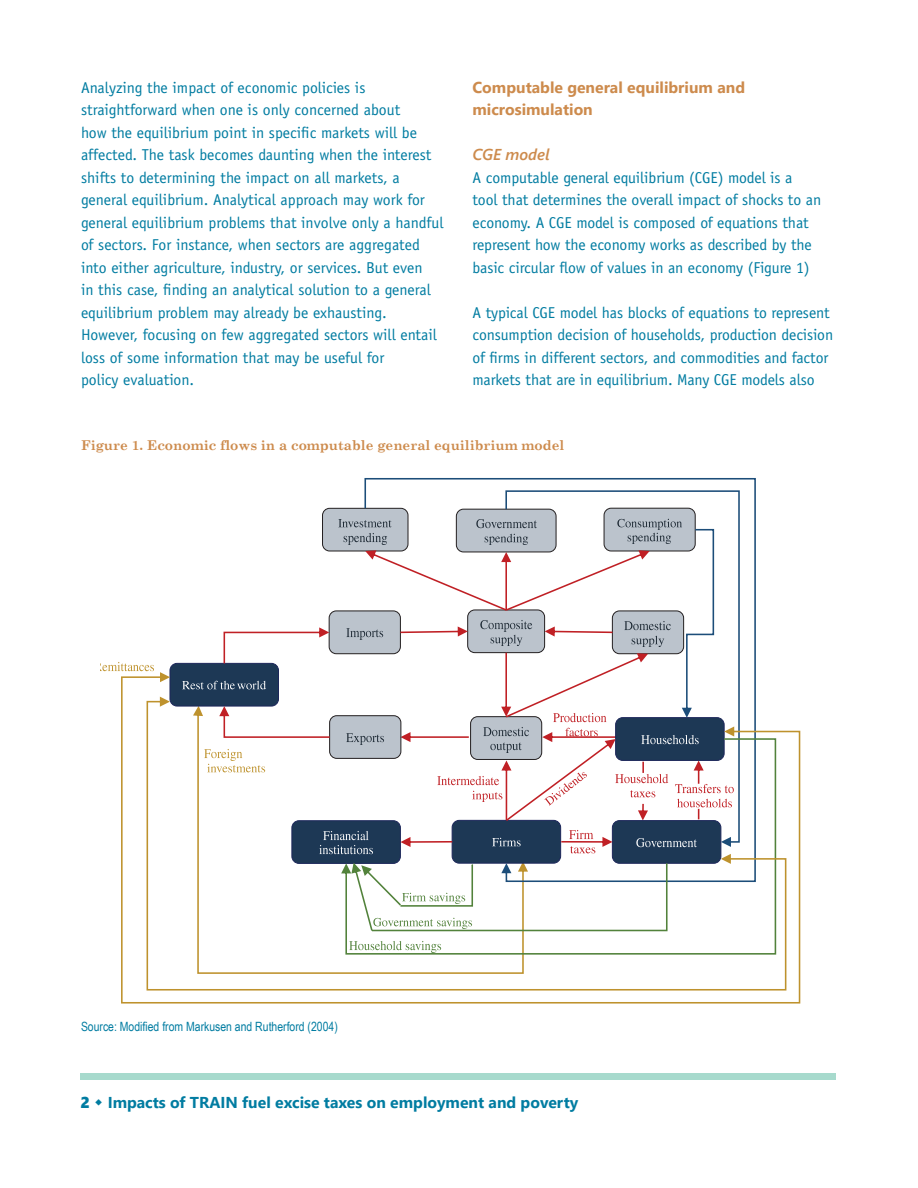
<style>
.page{position:relative;width:918px;height:1188px;background:#fff}
.page>*{position:absolute;margin:0;border:0;box-sizing:border-box;transform-origin:0 0}
.t1{font:15.75px/22.5px "Officina Sans";letter-spacing:-.005em;color:#007ca1}
.t2{font:700 15.75px "Segoe UI";color:#007ca1}
.t3{font:700 15.75px/22.5px "Segoe UI";color:#cd8b4d}
.t4{font:italic 600 15.75px "Segoe UI";color:#cd8b4d}
.t5{font:700 13.5px "Century Schoolbook";color:#cd8b4d}
.t6{font:12.75px "Arial Narrow";color:#007ca1}
.s1{font-family:"Segoe UI Black";font-weight:400}
</style>
<div class="page">
<div style="left:80px;top:1073px;width:756px;height:7px;background:#a7dacd"></div>
<div style="left:323px;top:508px;width:85px;height:43px;background:#bbc3cc;border-radius:7px"></div>
<div style="left:322px;top:508px;width:86px;height:43px;border:1px solid #231f20;border-radius:7px"></div>
<img style="left:339px;top:519px;width:25px;height:9px">
<img style="left:344px;top:535px;width:20px;height:9px">
<div style="left:329px;top:611px;width:71px;height:43px;background:#bbc3cc;border-radius:7px"></div>
<div style="left:329px;top:610px;width:72px;height:44px;border:1px solid #231f20;border-radius:7px"></div>
<img style="left:346px;top:628px;width:18px;height:12px">
<div style="left:170px;top:663px;width:109px;height:44px;background:#1d3855;border:1px solid #1d275b;border-radius:7px"></div>
<svg style="left:224px;top:627px;width:105px;height:36px"></svg>
<svg style="left:364px;top:478px;width:392px;height:194px"></svg>
<svg style="left:505px;top:490px;width:235px;height:182px"></svg>
<svg style="left:682px;top:529px;width:32px;height:143px"></svg>
<svg style="left:121px;top:672px;width:679px;height:332px"></svg>
<svg style="left:147px;top:697px;width:639px;height:294px"></svg>
<img style="left:100px;top:662px;width:60px;height:11px">
<svg style="left:501px;top:732px;width:119px;height:90px"></svg>
<img style="left:205px;top:747px;width:43px;height:13px">
<img style="left:208px;top:761px;width:62px;height:14px">
<svg style="left:501px;top:653px;width:147px;height:65px"></svg>
<img style="left:373px;top:915px;width:105px;height:14px">
<img style="left:350px;top:939px;width:96px;height:13px">
<svg style="left:642px;top:762px;width:2px;height:11px"></svg>
<p class="t1" style="left:81px;top:76px;width:364px">Analyzing the impact of economic policies is straightforward when one is only concerned about<br>how the equilibrium point in specific markets will be affected. The task becomes daunting when the interest shifts to determining the impact on all markets, a general equilibrium. Analytical approach may work for general equilibrium problems that involve only a handful of sectors. For instance, when sectors are aggregated into either agriculture, industry, or services. But even<br>in this case, finding an analytical solution to a general equilibrium problem may already be exhausting.<br>However, focusing on few aggregated sectors will entail loss of some information that may be useful for<br>policy evaluation.</p>
<p class="t3" style="left:472px;top:74px;width:274px">Computable general equilibrium and microsimulation</p>
<p class="t4" style="left:472px;top:140px;width:79px">CGE model</p>
<p class="t1" style="left:472px;top:166px;width:350px">A computable general equilibrium (CGE) model is a tool that determines the overall impact of shocks to an economy. A CGE model is composed of equations that represent how the economy works as described by the basic circular flow of values in an economy (Figure 1)</p>
<p class="t1" style="left:472px;top:301px;width:362px">A typical CGE model has blocks of equations to represent consumption decision of households, production decision of firms in different sectors, and commodities and factor markets that are in equilibrium. Many CGE models also</p>
<p class="t5" style="left:81px;top:436px;width:485px">Figure 1. Economic flows in a computable general equilibrium model</p>
<p class="t6" style="left:81px;top:1017px;width:258px">Source: Modified from Markusen and Rutherford (2004)</p>
<p class="t2" style="left:80px;top:1087px;width:499px"><span class="s1">2</span> Impacts of TRAIN fuel excise taxes on employment and poverty</p>
</div>
